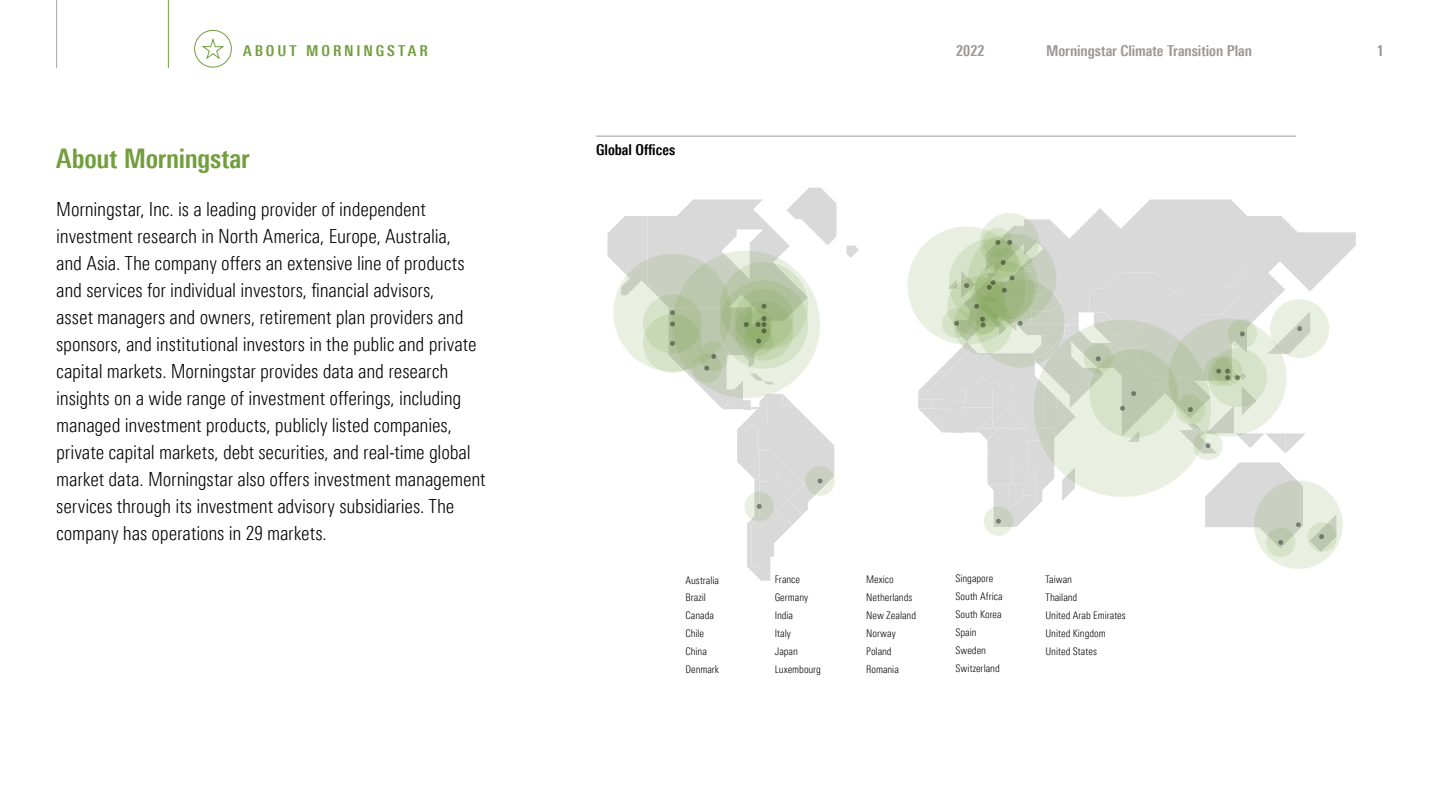
<style>
.page{position:relative;width:1440px;height:810px;background:#fff}
.page>*{position:absolute;margin:0;border:0;box-sizing:border-box;transform-origin:0 0}
.t1{font:700 condensed 27px "Univers Nextfor MORN";letter-spacing:-.01em;color:#729e3d}
.t2{font:300 condensed 19.5px/27px "Univers Nextfor MORN";letter-spacing:-.01em;color:#000}
.t3{font:700 condensed 15px "Univers Nextfor MORN";letter-spacing:-.005em;color:#9c9794}
.t4{font:700 condensed 15px "Univers Nextfor MORN";letter-spacing:.19em;color:#729e3d}
.t5{font:700 condensed 15px "Univers Nextfor MORN";color:#000}
.t6{font:300 condensed 10.5px/18px "Univers Nextfor MORN";letter-spacing:-.005em;color:#000}
.s1{font-size:19.35px}
</style>
<div class="page">
<hr style="left:56px;top:0;width:1px;height:68px;background:#a6a6a6">
<hr style="left:168px;top:0;width:1px;height:68px;background:#729e3d">
<div style="left:194px;top:30px;width:38px;height:38px;border:1px solid #729e3d;border-radius:50%"></div>
<svg style="left:202px;top:39px;width:22px;height:21px"></svg>
<svg style="left:846px;top:246px;width:13px;height:12px"></svg>
<div style="left:908px;top:226px;width:118px;height:119px;background:#e9f0e2;border-radius:50%"></div>
<div style="left:1254px;top:480px;width:89px;height:89px;background:#e9f0e2;border-radius:50%"></div>
<div style="left:1266px;top:528px;width:29px;height:29px;background:#d7e3c9;border-radius:50%"></div>
<svg style="left:608px;top:187px;width:229px;height:394px"></svg>
<svg style="left:918px;top:199px;width:438px;height:353px"></svg>
<hr style="left:596px;top:136px;width:700px;height:1px;background:#9c9794">
<p class="t4" style="left:243px;top:42px;width:186px">ABOUT MORNINGSTAR</p>
<p class="t3" style="left:956px;top:42px;width:30px">2022</p>
<p class="t3" style="left:1046px;top:42px;width:207px">Morningstar Climate Transition Plan</p>
<p class="t3" style="left:1377px;top:42px;width:9px">1</p>
<h1 class="t1" style="left:56px;top:142px;width:195px">About Morningstar</h1>
<p class="t2" style="left:56px;top:196px;width:431px">Morningstar, Inc. is a leading provider of independent investment research in North America, Europe, Australia,<br>and Asia. The company offers an extensive line of products and services for individual investors, financial advisors,<br>asset managers and owners, retirement plan providers and sponsors, and institutional investors in the public and private capital markets. Morningstar provides data and research insights on a wide range of investment offerings, including managed investment products, publicly listed companies, private capital markets, debt securities, and real-time global market data. Morningstar also offers investment management services through its investment advisory subsidiaries. The company has operations in <span class="s1">29</span> markets.</p>
<p class="t5" style="left:596px;top:140px;width:80px">Global Offices</p>
<p class="t6" style="left:686px;top:571px;width:35px">Australia<br>Brazil<br>Canada<br>Chile<br>China<br>Denmark</p>
<p class="t6" style="left:775px;top:570px;width:48px">France<br>Germany<br>India<br>Italy<br>Japan<br>Luxembourg</p>
<p class="t6" style="left:866px;top:570px;width:51px">Mexico<br>Netherlands<br>New Zealand<br>Norway<br>Poland<br>Romania</p>
<p class="t6" style="left:955px;top:570px;width:49px">Singapore<br>South Africa<br>South Korea<br>Spain<br>Sweden<br>Switzerland</p>
<p class="t6" style="left:1045px;top:570px;width:82px">Taiwan<br>Thailand<br>United Arab Emirates<br>United Kingdom<br>United States</p>
</div>
